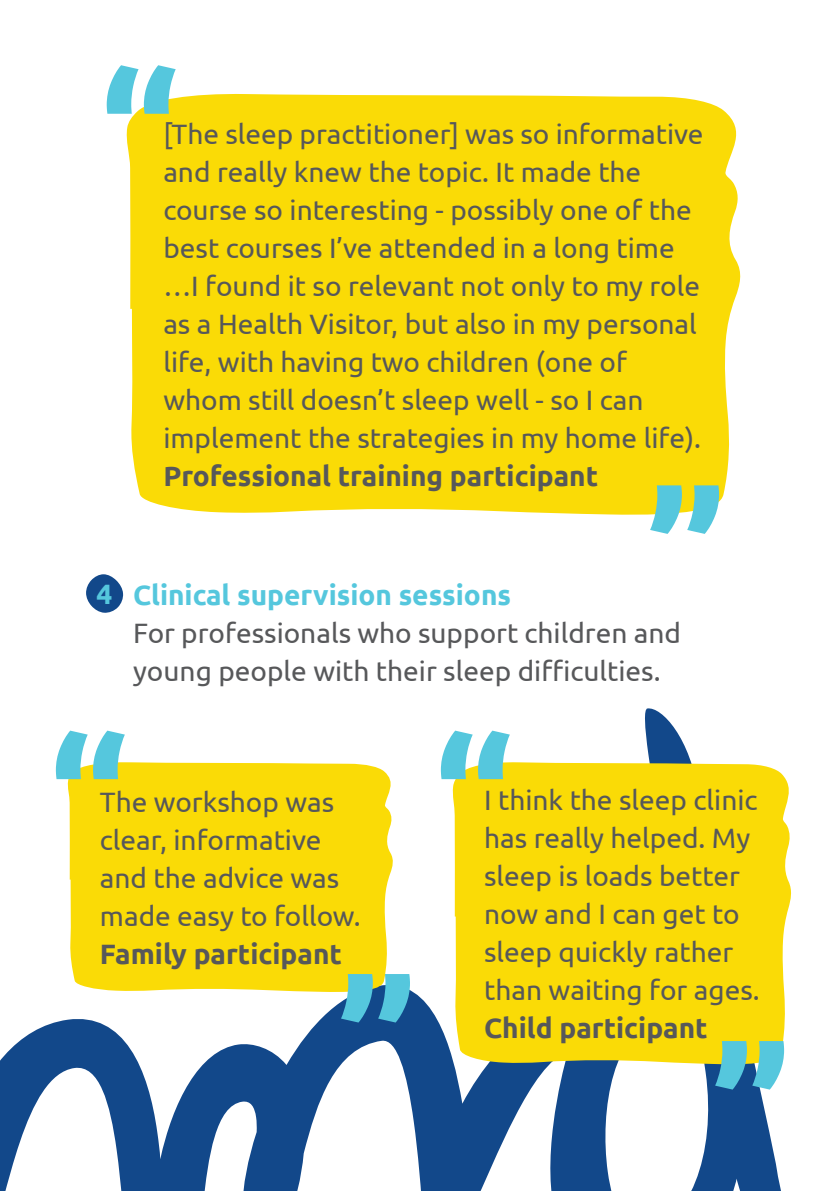
<style>
.page{position:relative;width:840px;height:1191px;background:#fff}
.page>*{position:absolute;margin:0;border:0;box-sizing:border-box;transform-origin:0 0}
.t1{font:700 172.8px "Ubuntu";color:#55c7dd}
.t2{font:28px/38px "Ubuntu";color:#57585a}
.t3{font:700 28px "Ubuntu";color:#57585a}
.t4{font:700 28px "Ubuntu";color:#55c7dd}
</style>
<div class="page">
<svg style="left:0;top:708px;width:781px;height:483px"></svg>
<div style="left:67px;top:762px;width:330px;height:230px;background:#fadb06"></div>
<div style="left:451px;top:761px;width:340px;height:304px;background:#fadb06"></div>
<div style="left:126px;top:94px;width:615px;height:421px;background:#fadb06"></div>
<svg style="left:86px;top:574px;width:37px;height:39px"></svg>
<h2 class="t1" style="left:100px;top:33px;width:80px">“</h2>
<h2 class="t4" style="left:97px;top:577px;width:17px">4</h2>
<p class="t2" style="left:163px;top:114px;width:541px">[The sleep practitioner] was so informative and really knew the topic. It made the course so interesting - possibly one of the best courses I’ve attended in a long time …I found it so relevant not only to my role as a Health Visitor, but also in my personal life, with having two children (one of whom still doesn’t sleep well - so I can implement the strategies in my home life).</p>
<p class="t3" style="left:163px;top:459px;width:436px">Professional training participant</p>
<h2 class="t1" style="left:725px;top:566px;width:80px;rotate:-180deg">“</h2>
<h3 class="t4" style="left:133px;top:577px;width:379px">Clinical supervision sessions</h3>
<p class="t2" style="left:133px;top:612px;width:549px">For professionals who support children and young people with their sleep difficulties.</p>
<h2 class="t1" style="left:49px;top:698px;width:80px">“</h2>
<h2 class="t1" style="left:433px;top:698px;width:80px">“</h2>
<p class="t2" style="left:100px;top:782px;width:262px">The workshop was clear, informative and the advice was made easy to follow.</p>
<p class="t3" style="left:100px;top:937px;width:243px">Family participant</p>
<h2 class="t1" style="left:416px;top:1054px;width:80px;rotate:-180deg">“</h2>
<p class="t2" style="left:484px;top:780px;width:277px">I think the sleep clinic has really helped. My sleep is loads better now and I can get to sleep quickly rather than waiting for ages.</p>
<p class="t3" style="left:484px;top:1011px;width:225px">Child participant</p>
<h2 class="t1" style="left:790px;top:1121px;width:80px;rotate:-180deg">“</h2>
</div>
